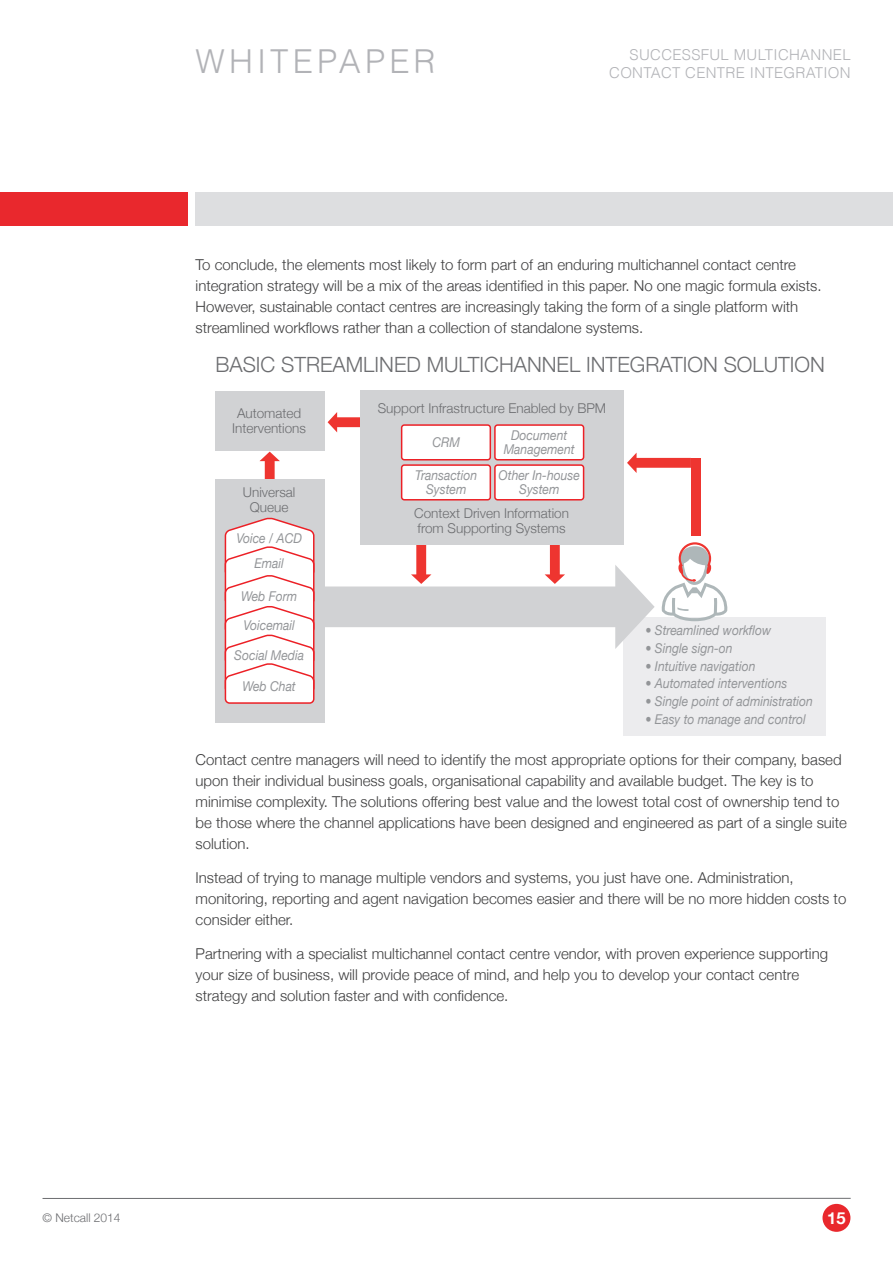
<style>
.page{position:relative;width:893px;height:1263px;background:#fff}
.page>*{position:absolute;margin:0;border:0;box-sizing:border-box;transform-origin:0 0}
.t1{font:300 33px "Helvetica";letter-spacing:.125em;color:#b2b3b7}
.t2{font:300 21px "Helvetica Neue";color:#6c6d70}
.t3{font:700 16.5px "Helvetica Neue";color:#fff}
.t4{font:300 15px/21px "Helvetica Neue";color:#3e3e3f}
.t5{font:300 15px/18px "Helvetica";letter-spacing:.02em;color:#b2b3b7;text-align:right}
.t6{font:italic 13.5px/13.5px "Helvetica Neue";color:#939598;text-align:center;scale:.9 1}
.t7{font:300 13.5px/15px "Helvetica Neue";color:#6c6d70;text-align:center}
.t8{font:300 12px "Helvetica Neue";color:#6c6d70}
</style>
<div class="page">
<div style="left:822px;top:1204px;width:28px;height:28px;background:#e9282d;border-radius:50%"></div>
<hr style="left:43px;top:1198px;width:808px;height:1px;background:#6c6d70">
<div style="left:196px;top:192px;width:697px;height:33px;background:#dddee0"></div>
<div style="left:0;top:192px;width:187px;height:33px;background:#e9282d"></div>
<div style="left:623px;top:618px;width:203px;height:118px;background:#ececee"></div>
<svg style="left:259px;top:452px;width:21px;height:27px"></svg>
<svg style="left:627px;top:453px;width:64px;height:20px"></svg>
<div style="left:691px;top:462px;width:10px;height:74px;background:#ee3530"></div>
<div style="left:691px;top:458px;width:10px;height:10px;background:#ee3530"></div>
<svg style="left:328px;top:412px;width:32px;height:20px"></svg>
<div style="left:215px;top:479px;width:109px;height:244px;background:#d1d2d4"></div>
<svg style="left:224px;top:517px;width:91px;height:187px;background:#fae8e9"></svg>
<svg style="left:661px;top:542px;width:67px;height:79px"></svg>
<div style="left:215px;top:391px;width:109px;height:60px;background:#d1d2d4"></div>
<div style="left:360px;top:391px;width:263px;height:154px;background:#d1d2d4"></div>
<svg style="left:324px;top:532px;width:331px;height:117px"></svg>
<div style="left:402px;top:425px;width:88px;height:35px;background:#fff;border-radius:3px"></div>
<div style="left:401px;top:424px;width:90px;height:36px;border:2px solid #ec2026;border-radius:3px"></div>
<div style="left:402px;top:465px;width:88px;height:35px;background:#fff;border-radius:3px"></div>
<div style="left:401px;top:464px;width:90px;height:36px;border:2px solid #ec2026;border-radius:3px"></div>
<div style="left:495px;top:425px;width:89px;height:35px;background:#fff;border-radius:3px"></div>
<div style="left:494px;top:424px;width:90px;height:36px;border:2px solid #ec2026;border-radius:3px"></div>
<div style="left:495px;top:465px;width:89px;height:35px;background:#fff;border-radius:3px"></div>
<div style="left:494px;top:464px;width:90px;height:36px;border:2px solid #ec2026;border-radius:3px"></div>
<h1 class="t1" style="left:196px;top:34px;width:242px">WHITEPAPER</h1>
<p class="t5" style="left:609px;top:45px;width:243px">SUCCESSFUL MULTICHANNEL<br>CONTACT CENTRE INTEGRATION</p>
<p class="t4" style="left:196px;top:253px;width:627px">To conclude, the elements most likely to form part of an enduring multichannel contact centre integration strategy will be a mix of the areas identified in this paper. No one magic formula exists.<br>However, sustainable contact centres are increasingly taking the form of a single platform with streamlined workflows rather than a collection of standalone systems.</p>
<h2 class="t2" style="left:215px;top:348px;width:611px">BASIC STREAMLINED MULTICHANNEL INTEGRATION SOLUTION</h2>
<p class="t7" style="left:378px;top:400px;width:230px">Support Infrastructure Enabled by BPM</p>
<p class="t7" style="left:232px;top:405px;width:75px">Automated<br>Interventions</p>
<p class="t6" style="left:432px;top:436px;width:32px">CRM</p>
<p class="t6" style="left:504px;top:429px;width:80px">Document<br>Management</p>
<p class="t6" style="left:415px;top:469px;width:70px">Transaction<br>System</p>
<p class="t6" style="left:499px;top:469px;width:92px">Other In-house<br>System</p>
<p class="t7" style="left:243px;top:483px;width:54px">Universal<br>Queue</p>
<p class="t7" style="left:414px;top:505px;width:156px;text-align:left">Context Driven Information from Supporting Systems</p>
<p class="t6" style="left:236px;top:532px;width:75px">Voice / ACD</p>
<p class="t6" style="left:254px;top:557px;width:34px">Email</p>
<p class="t6" style="left:234px;top:582px;width:79px;line-height:29.4px">Web Form<br>Voicemail<br>Social Media</p>
<p class="t6" style="left:242px;top:680px;width:61px">Web Chat</p>
<p class="t6" style="left:645px;top:625px;width:142px">• Streamlined workflow</p>
<p class="t6" style="left:645px;top:642px;width:98px">• Single sign-on</p>
<p class="t6" style="left:645px;top:660px;width:124px">• Intuitive navigation</p>
<p class="t6" style="left:645px;top:677px;width:159px">• Automated interventions</p>
<p class="t6" style="left:645px;top:695px;width:188px">• Single point of administration</p>
<p class="t6" style="left:645px;top:713px;width:180px">• Easy to manage and control</p>
<p class="t4" style="left:196px;top:749px;width:653px">Contact centre managers will need to identify the most appropriate options for their company, based upon their individual business goals, organisational capability and available budget. The key is to minimise complexity. The solutions offering best value and the lowest total cost of ownership tend to be those where the channel applications have been designed and engineered as part of a single suite solution.</p>
<p class="t4" style="left:196px;top:866px;width:652px">Instead of trying to manage multiple vendors and systems, you just have one. Administration, monitoring, reporting and agent navigation becomes easier and there will be no more hidden costs to consider either.</p>
<p class="t4" style="left:196px;top:942px;width:634px">Partnering with a specialist multichannel contact centre vendor, with proven experience supporting your size of business, will provide peace of mind, and help you to develop your contact centre strategy and solution faster and with confidence.</p>
<p class="t8" style="left:43px;top:1208px;width:80px">© Netcall 2014</p>
<p class="t3" style="left:827px;top:1205px;width:20px">15</p>
</div>
